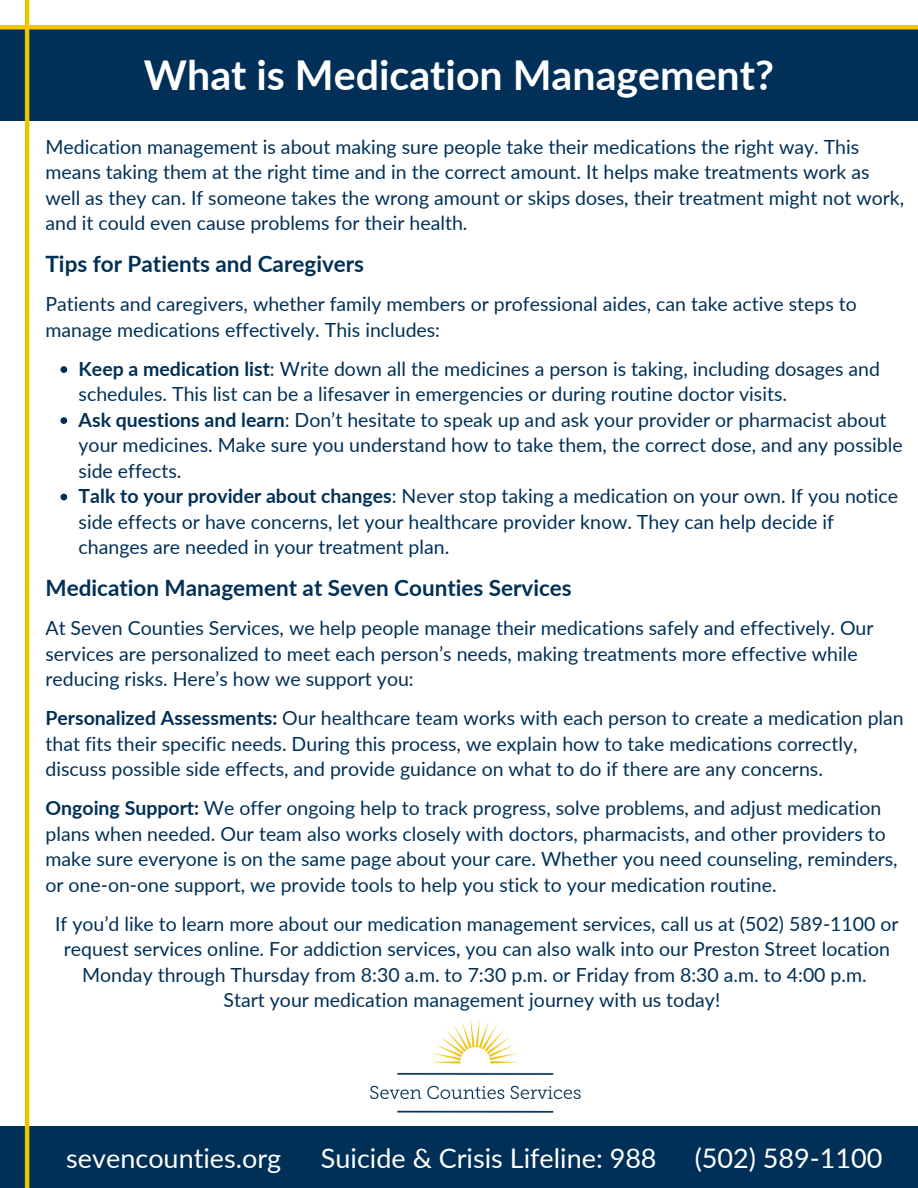
<style>
.page{position:relative;width:918px;height:1188px;background:#fff}
.page>*{position:absolute;margin:0;border:0;box-sizing:border-box;transform-origin:0 0}
.t1{font:700 41.1px "Lato";color:#fff}
.t2{font:27px "Lato";color:#fff}
.t3{font:700 22.5px "Lato";color:#003057}
.t4{font:19.5px/25.5px "Lato";color:#003057}
.s1{font-weight:700}
</style>
<div class="page">
<div style="left:0;top:29px;width:918px;height:92px;background:#003057"></div>
<div style="left:0;top:1126px;width:918px;height:62px;background:#003057"></div>
<hr style="left:25px;top:0;width:4px;height:1188px;background:#f1c400">
<hr style="left:0;top:25px;width:918px;height:4px;background:#f1c400">
<img style="left:370px;top:1021px;width:211px;height:92px">
<svg style="left:60px;top:366px;width:7px;height:7px"></svg>
<svg style="left:60px;top:417px;width:7px;height:7px"></svg>
<svg style="left:60px;top:494px;width:7px;height:6px"></svg>
<p class="t1" style="left:144px;top:50px;width:632px">What is Medication Management?</p>
<h3 class="t4" style="left:45px;top:134px;width:860px">Medication management is about making sure people take their medications the right way. This means taking them at the right time and in the correct amount. It helps make treatments work as well as they can. If someone takes the wrong amount or skips doses, their treatment might not work, and it could even cause problems for their health.</h3>
<p class="t3" style="left:45px;top:250px;width:320px">Tips for Patients and Caregivers</p>
<p class="t4" style="left:45px;top:291px;width:813px">Patients and caregivers, whether family members or professional aides, can take active steps to manage medications effectively. This includes:</p>
<p class="t4" style="left:79px;top:356px;width:803px"><span class="s1">Keep a medication list</span>: Write down all the medicines a person is taking, including dosages and schedules. This list can be a lifesaver in emergencies or during routine doctor visits.</p>
<p class="t4" style="left:79px;top:407px;width:826px"><span class="s1">Ask questions and learn</span>: Don’t hesitate to speak up and ask your provider or pharmacist about your medicines. Make sure you understand how to take them, the correct dose, and any possible side effects.</p>
<h3 class="t4" style="left:79px;top:483px;width:821px"><span class="s1">Talk to your provider about changes</span>: Never stop taking a medication on your own. If you notice side effects or have concerns, let your healthcare provider know. They can help decide if changes are needed in your treatment plan.</h3>
<p class="t3" style="left:45px;top:574px;width:528px">Medication Management at Seven Counties Services</p>
<p class="t4" style="left:45px;top:615px;width:830px">At Seven Counties Services, we help people manage their medications safely and effectively. Our services are personalized to meet each person’s needs, making treatments more effective while reducing risks. Here’s how we support you:</p>
<p class="t4" style="left:45px;top:705px;width:860px"><span class="s1">Personalized Assessments:</span> Our healthcare team works with each person to create a medication plan that fits their specific needs. During this process, we explain how to take medications correctly, discuss possible side effects, and provide guidance on what to do if there are any concerns.</p>
<p class="t4" style="left:45px;top:795px;width:854px"><span class="s1">Ongoing Support:</span> We offer ongoing help to track progress, solve problems, and adjust medication plans when needed. Our team also works closely with doctors, pharmacists, and other providers to make sure everyone is on the same page about your care. Whether you need counseling, reminders, or one-on-one support, we provide tools to help you stick to your medication routine.</p>
<p class="t4" style="left:55px;top:911px;width:845px;text-align:center">If you’d like to learn more about our medication management services, call us at (502) 589-1100 or request services online. For addiction services, you can also walk into our Preston Street location<br>Monday through Thursday from 8:30 a.m. to 7:30 p.m. or Friday from 8:30 a.m. to 4:00 p.m.</p>
<p class="t4" style="left:224px;top:987px;width:498px">Start your medication management journey with us today!</p>
<h1 class="t2" style="left:66px;top:1141px;width:217px">sevencounties.org</h1>
<p class="t2" style="left:321px;top:1141px;width:337px">Suicide &amp; Crisis Lifeline: 988</p>
<p class="t2" style="left:695px;top:1141px;width:189px">(502) 589-1100</p>
</div>
